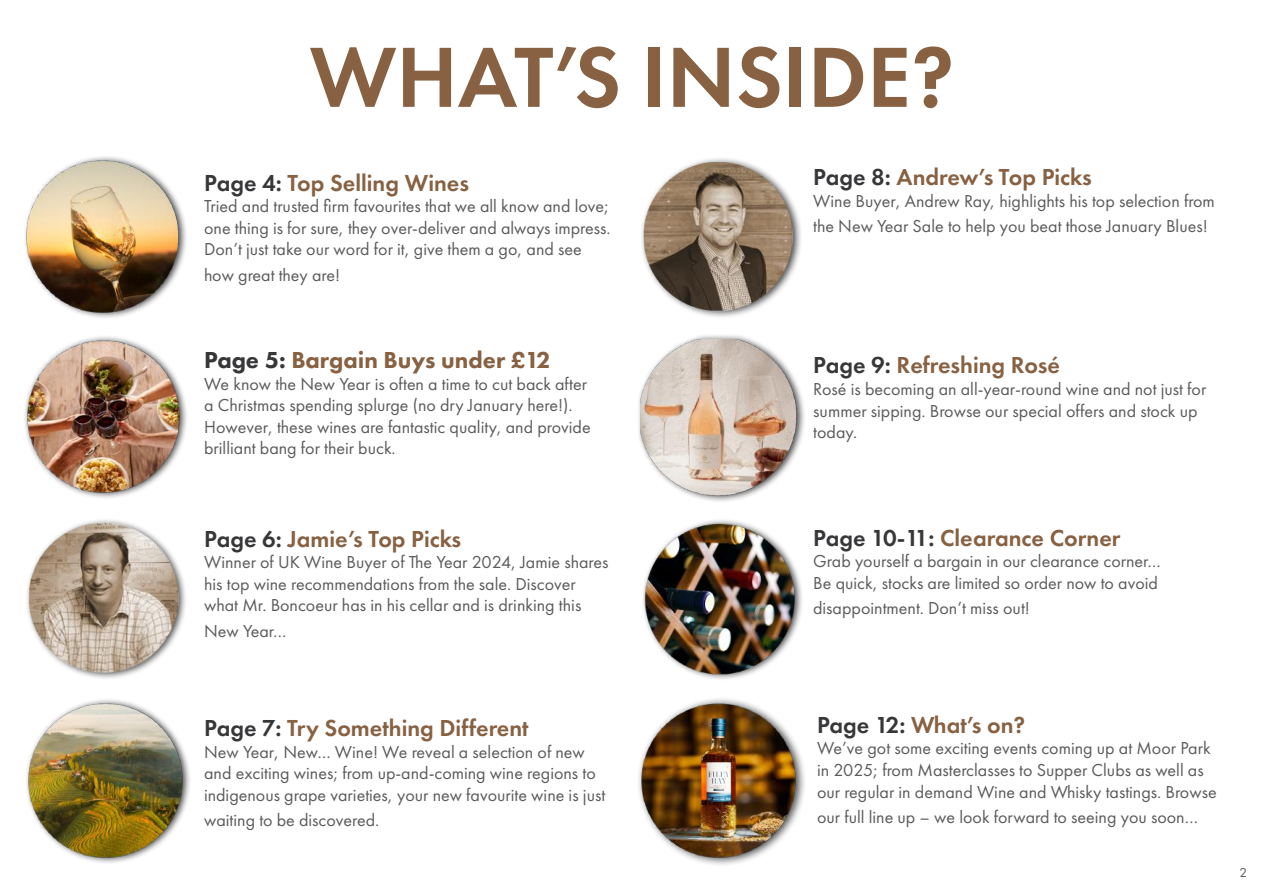
<style>
.page{position:relative;width:1263px;height:893px;background:#fff}
.page>*{position:absolute;margin:0;border:0;box-sizing:border-box;transform-origin:0 0}
.t1{font:600 88.5px "Futura PT";color:#876142}
.t2{font:600 24px "Futura PT";color:#876142}
.t3{font:800 24px "Futura PT";color:#876142}
.t4{font:18px/21.6px "Futura PT";color:#5b5b5b}
.t5{font:13.5px "Futura PT";color:#5b5b5b}
.s1{color:#373638}
</style>
<div class="page">
<div style="left:23px;top:155px;width:165px;height:165px;background:#000;opacity:.75"></div>
<img style="left:26px;top:160px;width:153px;height:153px">
<div style="left:23px;top:334px;width:166px;height:166px;background:#000;opacity:.75"></div>
<img style="left:26px;top:339px;width:154px;height:154px">
<div style="left:24px;top:697px;width:168px;height:168px;background:#000;opacity:.75"></div>
<img style="left:28px;top:702px;width:156px;height:156px">
<div style="left:640px;top:156px;width:163px;height:164px;background:#000;opacity:.75"></div>
<img style="left:643px;top:160px;width:153px;height:153px">
<div style="left:637px;top:333px;width:169px;height:170px;background:#000;opacity:.75"></div>
<img style="left:640px;top:339px;width:158px;height:157px">
<div style="left:641px;top:518px;width:163px;height:163px;background:#000;opacity:.75"></div>
<img style="left:642px;top:521px;width:154px;height:154px">
<div style="left:636px;top:696px;width:171px;height:171px;background:#000;opacity:.75"></div>
<img style="left:641px;top:702px;width:156px;height:156px">
<div style="left:25px;top:517px;width:163px;height:163px;background:#000;opacity:.75"></div>
<img style="left:25px;top:518px;width:156px;height:157px">
<h1 class="t1" style="left:310px;top:22px;width:646px">WHAT’S INSIDE?</h1>
<h2 class="t2" style="left:204px;top:167px;width:267px"><span class="s1">Page 4:</span> Top Selling Wines</h2>
<p class="t4" style="left:204px;top:195px;width:408px;text-align:justify">Tried and trusted firm favourites that we all know and love; one thing is for sure, they over-deliver and always impress.<br>Don’t just take our word for it, give them a go, and see</p>
<p class="t4" style="left:204px;top:264px;width:137px">how great they are!</p>
<h2 class="t3" style="left:204px;top:345px;width:348px"><span class="s1">Page 5:</span> Bargain Buys under £12</h2>
<p class="t4" style="left:204px;top:373px;width:388px">We know the New Year is often a time to cut back after a Christmas spending splurge (no dry January here!).<br>However, these wines are fantastic quality, and provide brilliant bang for their buck.</p>
<h2 class="t2" style="left:204px;top:524px;width:259px"><span class="s1">Page 6:</span> Jamie’s Top Picks</h2>
<p class="t4" style="left:204px;top:551px;width:406px">Winner of UK Wine Buyer of The Year 2024, Jamie shares his top wine recommendations from the sale. Discover what Mr. Boncoeur has in his cellar and is drinking this</p>
<p class="t4" style="left:204px;top:620px;width:84px">New Year…</p>
<h2 class="t2" style="left:813px;top:162px;width:280px"><span class="s1">Page 8:</span> Andrew’s Top Picks</h2>
<p class="t4" style="left:813px;top:188px;width:403px;line-height:25.2px">Wine Buyer, Andrew Ray, highlights his top selection from the New Year Sale to help you beat those January Blues!</p>
<h2 class="t2" style="left:813px;top:350px;width:248px"><span class="s1">Page 9:</span> Refreshing Rosé</h2>
<p class="t4" style="left:813px;top:378px;width:395px">Rosé is becoming an all-year-round wine and not just for summer sipping. Browse our special offers and stock up today.</p>
<h2 class="t2" style="left:813px;top:523px;width:309px"><span class="s1">Page 10-11:</span> Clearance Corner</h2>
<p class="t4" style="left:813px;top:550px;width:349px">Grab yourself a bargain in our clearance corner…<br>Be quick, stocks are limited so order now to avoid</p>
<p class="t4" style="left:813px;top:597px;width:218px">disappointment. Don’t miss out!</p>
<h2 class="t2" style="left:204px;top:713px;width:326px"><span class="s1">Page 7:</span> Try Something Different</h2>
<p class="t4" style="left:204px;top:741px;width:403px">New Year, New… Wine! We reveal a selection of new and exciting wines; from up-and-coming wine regions to indigenous grape varieties, your new favourite wine is just</p>
<p class="t4" style="left:204px;top:809px;width:177px">waiting to be discovered.</p>
<h2 class="t2" style="left:817px;top:710px;width:210px"><span class="s1">Page 12:</span> What’s on?</h2>
<p class="t4" style="left:817px;top:737px;width:401px">We’ve got some exciting events coming up at Moor Park in 2025; from Masterclasses to Supper Clubs as well as our regular in demand Wine and Whisky tastings. Browse</p>
<p class="t4" style="left:817px;top:806px;width:383px">our full line up – we look forward to seeing you soon…</p>
<p class="t5" style="left:1239px;top:864px;width:9px">2</p>
</div>
